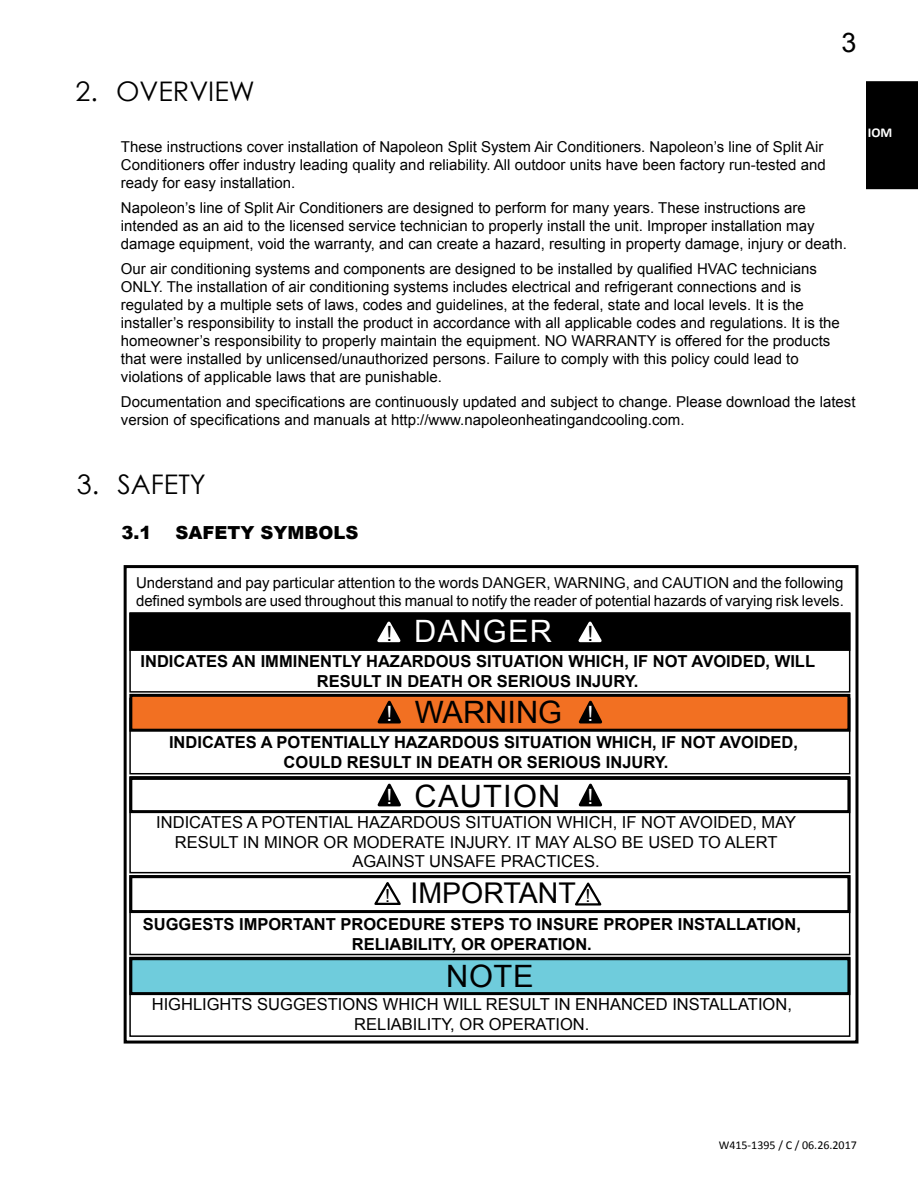
<style>
.page{position:relative;width:918px;height:1188px;background:#fff}
.page>*{position:absolute;margin:0;border:0;box-sizing:border-box;transform-origin:0 0}
.t1{font:30.9px "Arial";color:#000}
.t2{font:30.9px "Arial";letter-spacing:.04em;color:#000}
.t3{font:30.9px "Arial";letter-spacing:.04em;color:#fff}
.t4{font:30.9px "Arial";letter-spacing:.02em;color:#000}
.t5{font:28.65px "Arial";color:#000}
.t6{font:27px "Century Gothic";color:#000}
.t7{font:27px "Arial";color:#000}
.t8{font:900 18px "Arial";color:#000}
.t9{font:700 16.5px/19.8px "Arial";color:#000;text-align:center}
.t10{font:16.5px/19.8px "Arial";color:#000;text-align:center}
.Main_text{font:15px/18px "Arial";color:#000}
.t11{font:700 13.5px "Calibri";color:#fff}
.t12{font:12px "Calibri";color:#000}
.s1{font-size:21px;color:#000}
.s2{font-size:21px;color:#fff}
.s3{font-size:18px}
</style>
<div class="page">
<div style="left:866px;top:81px;width:52px;height:108px;background:#000"></div>
<div style="left:124px;top:565px;width:734px;height:479px;border:3px solid #000"></div>
<div style="left:129px;top:957px;width:721px;height:80px;border:2px solid #000"></div>
<div style="left:131px;top:959px;width:718px;height:35px;background:#6fccdc"></div>
<div style="left:129px;top:957px;width:721px;height:38px;border:3px solid #000"></div>
<div style="left:129px;top:698px;width:721px;height:76px;border:2px solid #000"></div>
<div style="left:131px;top:695px;width:718px;height:35px;background:#f27022"></div>
<div style="left:129px;top:694px;width:721px;height:38px;border:3px solid #000"></div>
<svg style="left:578px;top:700px;width:25px;height:24px"></svg>
<svg style="left:377px;top:700px;width:24px;height:24px"></svg>
<div style="left:129px;top:776px;width:721px;height:97px;border:2px solid #000"></div>
<div style="left:129px;top:875px;width:721px;height:80px;border:2px solid #000"></div>
<div style="left:129px;top:875px;width:721px;height:38px;border:3px solid #000"></div>
<svg style="left:374px;top:882px;width:27px;height:23px"></svg>
<svg style="left:575px;top:882px;width:27px;height:24px"></svg>
<div style="left:129px;top:612px;width:721px;height:81px;border:2px solid #000"></div>
<div style="left:131px;top:615px;width:718px;height:34px;background:#000"></div>
<div style="left:129px;top:613px;width:721px;height:38px;border:3px solid #000"></div>
<svg style="left:377px;top:621px;width:24px;height:22px"></svg>
<svg style="left:578px;top:621px;width:24px;height:22px"></svg>
<div style="left:129px;top:777px;width:721px;height:36px;border:3px solid #000"></div>
<svg style="left:377px;top:783px;width:24px;height:24px"></svg>
<svg style="left:578px;top:783px;width:25px;height:24px"></svg>
<p class="t6" style="left:76px;top:73px;width:181px">2. OVERVIEW</p>
<p class="t7" style="left:841px;top:25px;width:17px">3</p>
<p class="Main_text" style="left:121px;top:138px;width:706px">These instructions cover installation of Napoleon Split System Air Conditioners. Napoleon’s line of Split Air<br>Conditioners offer industry leading quality and reliability. All outdoor units have been factory run-tested and ready for easy installation.</p>
<p class="Main_text" style="left:121px;top:199px;width:727px">Napoleon’s line of Split Air Conditioners are designed to perform for many years. These instructions are intended as an aid to the licensed service technician to properly install the unit. Improper installation may damage equipment, void the warranty, and can create a hazard, resulting in property damage, injury or death.</p>
<p class="Main_text" style="left:121px;top:260px;width:720px">Our air conditioning systems and components are designed to be installed by qualified HVAC technicians ONLY. The installation of air conditioning systems includes electrical and refrigerant connections and is regulated by a multiple sets of laws, codes and guidelines, at the federal, state and local levels. It is the installer’s responsibility to install the product in accordance with all applicable codes and regulations. It is the homeowner’s responsibility to properly maintain the equipment. NO WARRANTY is offered for the products that were installed by unlicensed/unauthorized persons. Failure to comply with this policy could lead to violations of applicable laws that are punishable.</p>
<p class="Main_text" style="left:121px;top:393px;width:736px">Documentation and specifications are continuously updated and subject to change. Please download the latest version of specifications and manuals at http://www.napoleonheatingandcooling.com.</p>
<p class="t11" style="left:868px;top:124px;width:26px">IOM</p>
<p class="t6" style="left:77px;top:466px;width:130px">3. SAFETY</p>
<p class="t8" style="left:122px;top:520px;width:32px">3.1</p>
<p class="t8" style="left:176px;top:520px;width:184px">SAFETY SYMBOLS</p>
<p class="Main_text" style="left:136px;top:573px;width:709px">Understand and pay particular attention to the words DANGER, WARNING, and CAUTION and the following defined symbols are used throughout this manual to notify the reader of potential hazards of varying risk levels.</p>
<h1 class="t3" style="left:386px;top:611px;width:209px"><span class="s1">!</span> DANGER <span class="s1">!</span></h1>
<p class="t9" style="left:141px;top:652px;width:676px">INDICATES AN IMMINENTLY HAZARDOUS SITUATION WHICH, IF NOT AVOIDED, WILL<br>RESULT IN DEATH OR SERIOUS INJURY.</p>
<h1 class="t1" style="left:386px;top:692px;width:209px"><span class="s2">!</span> WARNING <span class="s2">!</span></h1>
<p class="t9" style="left:284px;top:733px;width:516px;text-align:left;text-indent:-115px">INDICATES A POTENTIALLY HAZARDOUS SITUATION WHICH, IF NOT AVOIDED,<br>COULD RESULT IN DEATH OR SERIOUS INJURY.</p>
<h1 class="t2" style="left:386px;top:776px;width:209px"><span class="s2">!</span> CAUTION <span class="s2">!</span></h1>
<p class="t10" style="left:156px;top:812px;width:641px">INDICATES A POTENTIAL HAZARDOUS SITUATION WHICH, IF NOT AVOIDED, MAY<br>RESULT IN MINOR OR MODERATE INJURY. IT MAY ALSO BE USED TO ALERT<br>AGAINST UNSAFE PRACTICES.</p>
<h2 class="t5" style="left:385px;top:875px;width:207px"><span class="s3">!</span> IMPORTANT <span class="s3">!</span></h2>
<p class="t9" style="left:143px;top:915px;width:660px">SUGGESTS IMPORTANT PROCEDURE STEPS TO INSURE PROPER INSTALLATION,<br>RELIABILITY, OR OPERATION.</p>
<h1 class="t4" style="left:446px;top:956px;width:89px">NOTE</h1>
<p class="t10" style="left:152px;top:995px;width:642px">HIGHLIGHTS SUGGESTIONS WHICH WILL RESULT IN ENHANCED INSTALLATION,<br>RELIABILITY, OR OPERATION.</p>
<p class="t12" style="left:719px;top:1138px;width:140px">W415-1395 / C / 06.26.2017</p>
</div>
